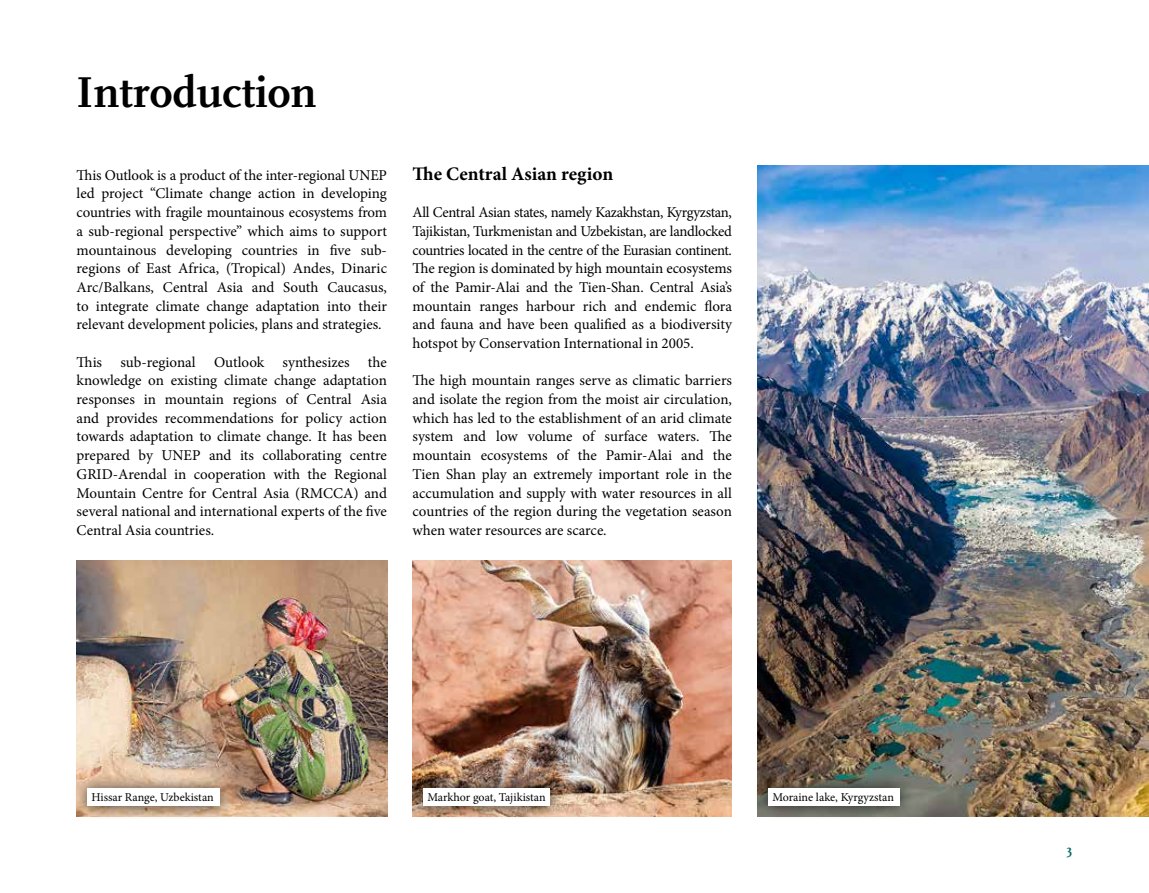
<style>
.page{position:relative;width:1149px;height:893px;background:#fff}
.page>*{position:absolute;margin:0;border:0;box-sizing:border-box;transform-origin:0 0}
.t1{font:700 45px "Scala";color:#000}
.t2{font:700 19.2px "Minion Pro";letter-spacing:-.005em;color:#000}
.t3{font:15px/18.8px "Minion Pro";color:#000;text-align:justify}
.t4{font:700 13.5px "Scala";color:#00665e}
.t5{font:12px "Minion Pro";letter-spacing:-.005em;color:#000}
</style>
<div class="page">
<img style="left:757px;top:166px;width:391px;height:650px">
<img style="left:77px;top:560px;width:310px;height:256px">
<img style="left:412px;top:560px;width:319px;height:256px">
<div style="left:73px;top:775px;width:160px;height:45px;background:#000;opacity:.75"></div>
<div style="left:87px;top:789px;width:132px;height:17px;background:#fff"></div>
<div style="left:408px;top:775px;width:155px;height:45px;background:#000;opacity:.75"></div>
<div style="left:423px;top:789px;width:126px;height:17px;background:#fff"></div>
<div style="left:753px;top:775px;width:160px;height:45px;background:#000;opacity:.75"></div>
<div style="left:767px;top:789px;width:132px;height:17px;background:#fff"></div>
<h1 class="t1" style="left:77px;top:67px;width:241px">Introduction</h1>
<p class="t3" style="left:77px;top:166px;width:312px">This Outlook is a product of the inter-regional UNEP led project “Climate change action in developing countries with fragile mountainous ecosystems from a sub-regional perspective” which aims to support mountainous developing countries in five sub&shy;regions of East Africa, (Tropical) Andes, Dinaric Arc/Balkans, Central Asia and South Caucasus, to integrate climate change adaptation into their relevant development policies, plans and strategies.</p>
<p class="t3" style="left:77px;top:353px;width:312px">This sub-regional Outlook synthesizes the knowledge on existing climate change adaptation responses in mountain regions of Central Asia and provides recommendations for policy action towards adaptation to climate change. It has been prepared by UNEP and its collaborating centre GRID-Arendal in cooperation with the Regional Mountain Centre for Central Asia (RMCCA) and several national and international experts of the five Central Asia countries.</p>
<p class="t2" style="left:412px;top:160px;width:202px">The Central Asian region</p>
<p class="t3" style="left:412px;top:203px;width:321px">All Central Asian states, namely Kazakhstan, Kyrgyzstan, Tajikistan, Turkmenistan and Uzbekistan, are landlocked countries located in the centre of the Eurasian continent.<br>The region is dominated by high mountain ecosystems of the Pamir-Alai and the Tien-Shan. Central Asia’s mountain ranges harbour rich and endemic flora and fauna and have been qualified as a biodiversity hotspot by Conservation International in 2005.</p>
<p class="t3" style="left:412px;top:371px;width:321px">The high mountain ranges serve as climatic barriers and isolate the region from the moist air circulation, which has led to the establishment of an arid climate system and low volume of surface waters. The mountain ecosystems of the Pamir-Alai and the Tien Shan play an extremely important role in the accumulation and supply with water resources in all countries of the region during the vegetation season when water resources are scarce.</p>
<p class="t5" style="left:91px;top:789px;width:124px">Hissar Range, Uzbekistan</p>
<p class="t5" style="left:427px;top:789px;width:120px">Markhor goat, Tajikistan</p>
<p class="t5" style="left:772px;top:789px;width:123px">Moraine lake, Kyrgyzstan</p>
<p class="t4" style="left:1066px;top:842px;width:7px">3</p>
</div>
